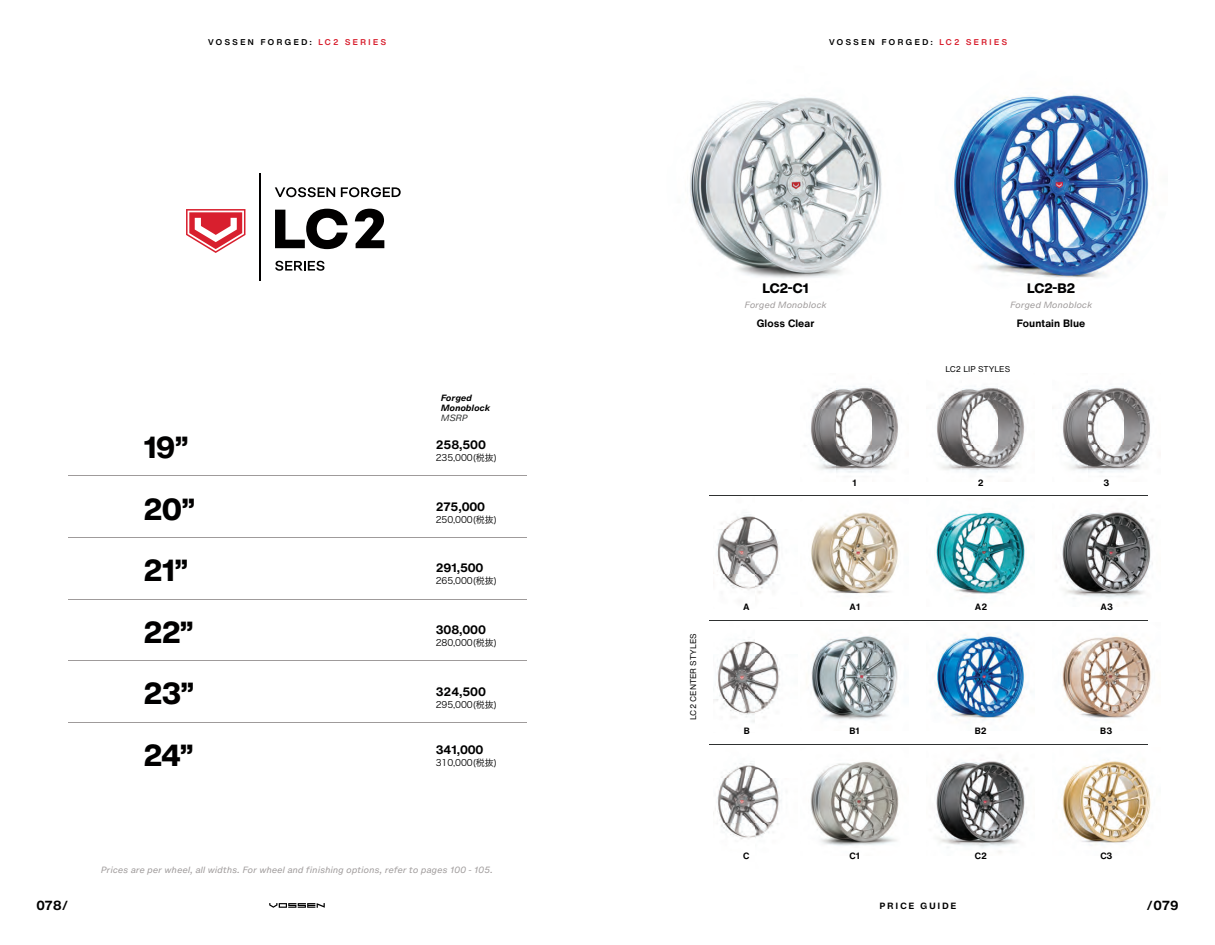
<style>
.page{position:relative;width:1215px;height:945px;background:#fff}
.page>*{position:absolute;margin:0;border:0;box-sizing:border-box;transform-origin:0 0}
.t1{font:800 30px/61.5px "Helvetica Now Display";letter-spacing:-.01em;color:#010000}
.t2{font:800 13.5px "Helvetica Now Display";letter-spacing:-.005em;color:#010000}
.t3{font:700 12px "Helvetica Now Text";letter-spacing:-.01em;color:#010000}
.t4{font:700 12px "Helvetica Now Micro";letter-spacing:-.065em;color:#010000}
.t5{font:700 10.5px "Helvetica Now Text";letter-spacing:.01em;color:#010000}
.t6{font:9px "Hira Kaku Pro W3";letter-spacing:-.01em;color:#010000}
.t7{font:700 9px "Helvetica Now Text";color:#010000}
.t8{font:italic 8.25px "Helvetica Now Micro";letter-spacing:-.025em;color:#9f9b9b}
.t9{font:700 8.25px "Helvetica Now Display";letter-spacing:.31em;color:#010000}
.t10{font:8.25px "Helvetica Now Text";color:#010000}
.t11{font:italic 700 8.25px/9.9px "Helvetica Now Micro";letter-spacing:-.025em;color:#010000}
.t12{font:700 8.25px "Helvetica Now Micro";letter-spacing:.2em;color:#010000}
.t13{font:italic 8.25px "Helvetica Now Micro";color:#2f3131}
.s1{color:#d81f2e}
</style>
<div class="page">
<svg style="left:275px;top:187px;width:60px;height:10px"></svg>
<svg style="left:341px;top:187px;width:60px;height:10px"></svg>
<svg style="left:275px;top:261px;width:50px;height:10px"></svg>
<svg style="left:275px;top:209px;width:73px;height:40px"></svg>
<svg style="left:355px;top:209px;width:29px;height:39px"></svg>
<svg style="left:186px;top:209px;width:59px;height:44px"></svg>
<hr style="left:260px;top:173px;width:1px;height:108px;background:#010000">
<img style="left:714px;top:575px;width:42px;height:264px">
<img style="left:755px;top:745px;width:27px;height:94px">
<img style="left:755px;top:621px;width:25px;height:113px">
<img style="left:714px;top:734px;width:42px;height:10px">
<img style="left:717px;top:514px;width:63px;height:61px">
<img style="left:756px;top:575px;width:18px;height:19px">
<img style="left:714px;top:609px;width:42px;height:11px">
<img style="left:1062px;top:759px;width:89px;height:86px">
<img style="left:936px;top:755px;width:91px;height:98px">
<img style="left:810px;top:762px;width:89px;height:84px">
<img style="left:1062px;top:636px;width:89px;height:83px">
<img style="left:930px;top:634px;width:98px;height:87px">
<img style="left:811px;top:635px;width:87px;height:85px">
<img style="left:1062px;top:512px;width:91px;height:91px">
<img style="left:936px;top:512px;width:91px;height:82px">
<img style="left:811px;top:512px;width:88px;height:82px">
<img style="left:1062px;top:387px;width:88px;height:86px">
<img style="left:936px;top:387px;width:89px;height:86px">
<img style="left:810px;top:386px;width:88px;height:87px">
<hr style="left:709px;top:495px;width:439px;height:1px;background:#2f3131">
<hr style="left:709px;top:620px;width:439px;height:1px;background:#2f3131">
<hr style="left:709px;top:744px;width:439px;height:1px;background:#2f3131">
<img style="left:951px;top:94px;width:199px;height:184px">
<img style="left:667px;top:65px;width:237px;height:238px;border-radius:119px">
<hr style="left:68px;top:538px;width:458px;height:1px;background:#9f9b9b">
<hr style="left:68px;top:476px;width:458px;height:1px;background:#9f9b9b">
<hr style="left:68px;top:599px;width:458px;height:1px;background:#9f9b9b">
<hr style="left:68px;top:661px;width:458px;height:1px;background:#9f9b9b">
<hr style="left:68px;top:722px;width:458px;height:1px;background:#9f9b9b">
<svg style="left:269px;top:903px;width:56px;height:5px"></svg>
<p class="t9" style="left:208px;top:36px;width:179px">VOSSEN FORGED: <span class="s1">LC2 SERIES</span></p>
<p class="t9" style="left:829px;top:36px;width:179px">VOSSEN FORGED: <span class="s1">LC2 SERIES</span></p>
<p class="t11" style="left:441px;top:393px;width:51px">Forged<br>Monoblock</p>
<p class="t13" style="left:441px;top:412px;width:29px">MSRP</p>
<h1 class="t1" style="left:144px;top:417px;width:53px">19”<br>20”<br>21”<br>22”</h1>
<h3 class="t3" style="left:436px;top:436px;width:52px">258,500</h3>
<p class="t6" style="left:436px;top:450px;width:63px">235,000(税抜)</p>
<h3 class="t3" style="left:436px;top:498px;width:51px">275,000</h3>
<p class="t6" style="left:436px;top:511px;width:63px">250,000(税抜)</p>
<h3 class="t3" style="left:436px;top:559px;width:49px">291,500</h3>
<p class="t6" style="left:436px;top:573px;width:63px">265,000(税抜)</p>
<h3 class="t3" style="left:436px;top:621px;width:52px">308,000</h3>
<p class="t6" style="left:436px;top:635px;width:63px">280,000(税抜)</p>
<h1 class="t1" style="left:144px;top:663px;width:52px">23”</h1>
<h3 class="t3" style="left:436px;top:682px;width:52px">324,500</h3>
<p class="t6" style="left:436px;top:696px;width:63px">295,000(税抜)</p>
<h1 class="t1" style="left:144px;top:725px;width:51px">24”</h1>
<h3 class="t3" style="left:436px;top:740px;width:49px">341,000</h3>
<p class="t6" style="left:436px;top:754px;width:63px">310,000(税抜)</p>
<p class="t8" style="left:101px;top:863px;width:394px">Prices are per wheel, all widths. For wheel and finishing options, refer to pages 100 - 105.</p>
<h2 class="t2" style="left:763px;top:279px;width:48px">LC2-C1</h2>
<p class="t5" style="left:757px;top:315px;width:59px">Gloss Clear</p>
<p class="t8" style="left:745px;top:299px;width:84px">Forged Monoblock</p>
<h2 class="t2" style="left:1027px;top:279px;width:49px">LC2-B2</h2>
<p class="t5" style="left:1017px;top:315px;width:70px">Fountain Blue</p>
<p class="t8" style="left:1010px;top:299px;width:84px">Forged Monoblock</p>
<p class="t10" style="left:946px;top:362px;width:66px">LC2 LIP STYLES</p>
<p class="t7" style="left:853px;top:476px;width:6px">1</p>
<p class="t7" style="left:978px;top:476px;width:7px">2</p>
<p class="t7" style="left:1104px;top:476px;width:7px">3</p>
<p class="t10" style="left:687px;top:720px;width:88px;rotate:-90deg">LC2 CENTER STYLES</p>
<p class="t7" style="left:743px;top:600px;width:8px">A</p>
<p class="t7" style="left:744px;top:724px;width:8px">B</p>
<p class="t7" style="left:850px;top:600px;width:12px">A1</p>
<p class="t7" style="left:975px;top:600px;width:14px">A2</p>
<p class="t7" style="left:1101px;top:600px;width:14px">A3</p>
<p class="t7" style="left:850px;top:724px;width:12px">B1</p>
<p class="t7" style="left:975px;top:724px;width:14px">B2</p>
<p class="t7" style="left:1100px;top:724px;width:14px">B3</p>
<p class="t7" style="left:743px;top:849px;width:8px">C</p>
<p class="t7" style="left:849px;top:849px;width:12px">C1</p>
<p class="t7" style="left:975px;top:849px;width:14px">C2</p>
<p class="t7" style="left:1100px;top:849px;width:14px">C3</p>
<h3 class="t4" style="left:36px;top:897px;width:34px">078/</h3>
<p class="t12" style="left:880px;top:900px;width:78px">PRICE GUIDE</p>
<h3 class="t4" style="left:1147px;top:897px;width:34px">/079</h3>
</div>
